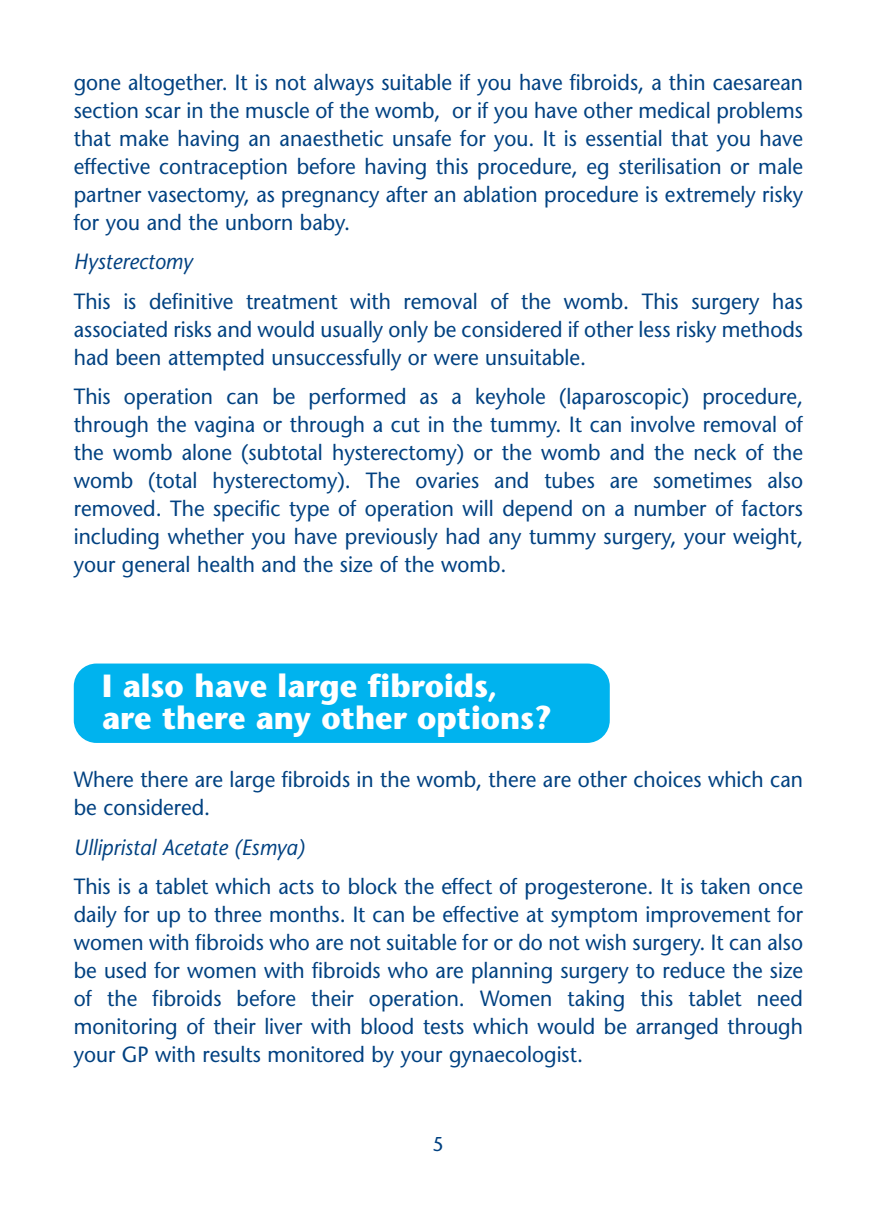
<style>
.page{position:relative;width:874px;height:1225px;background:#fff}
.page>*{position:absolute;margin:0;border:0;box-sizing:border-box;transform-origin:0 0}
.t1{font:700 32px/31.4px "Stone Sans";color:#fff;scale:.95 1}
.t2{font:22px/28px "Stone Sans";color:#014181;text-align:justify;scale:.95 1}
.t3{font:italic 22px "Stone Sans";color:#014181;scale:.95 1}
.t4{font:20px "Stone Sans";color:#014181;scale:.95 1}
</style>
<div class="page">
<div style="left:74px;top:663px;width:535px;height:80px;background:#00b3ee;border-radius:23px"></div>
<p class="t2" style="left:74px;top:71px;width:768px">gone altogether. It is not always suitable if you have fibroids, a thin caesarean section scar in the muscle of the womb, or if you have other medical problems that make having an anaesthetic unsafe for you. It is essential that you have effective contraception before having this procedure, eg sterilisation or male partner vasectomy, as pregnancy after an ablation procedure is extremely risky for you and the unborn baby.</p>
<p class="t3" style="left:74px;top:253px;width:126px">Hysterectomy</p>
<p class="t2" style="left:74px;top:289px;width:768px">This is definitive treatment with removal of the womb. This surgery has associated risks and would usually only be considered if other less risky methods had been attempted unsuccessfully or were unsuitable.</p>
<p class="t2" style="left:74px;top:385px;width:768px">This operation can be performed as a keyhole (laparoscopic) procedure, through the vagina or through a cut in the tummy. It can involve removal of the womb alone (subtotal hysterectomy) or the womb and the neck of the womb (total hysterectomy). The ovaries and tubes are sometimes also removed. The specific type of operation will depend on a number of factors including whether you have previously had any tummy surgery, your weight, your general health and the size of the womb.</p>
<h1 class="t1" style="left:102px;top:674px;width:474px">I also have large fibroids, are there any other options?</h1>
<p class="t2" style="left:74px;top:768px;width:768px">Where there are large fibroids in the womb, there are other choices which can be considered.</p>
<p class="t3" style="left:74px;top:838px;width:245px">Ullipristal Acetate (Esmya)</p>
<p class="t2" style="left:74px;top:875px;width:768px">This is a tablet which acts to block the effect of progesterone. It is taken once daily for up to three months. It can be effective at symptom improvement for women with fibroids who are not suitable for or do not wish surgery. It can also be used for women with fibroids who are planning surgery to reduce the size of the fibroids before their operation. Women taking this tablet need monitoring of their liver with blood tests which would be arranged through your GP with results monitored by your gynaecologist.</p>
<p class="t4" style="left:433px;top:1135px;width:13px">5</p>
</div>
